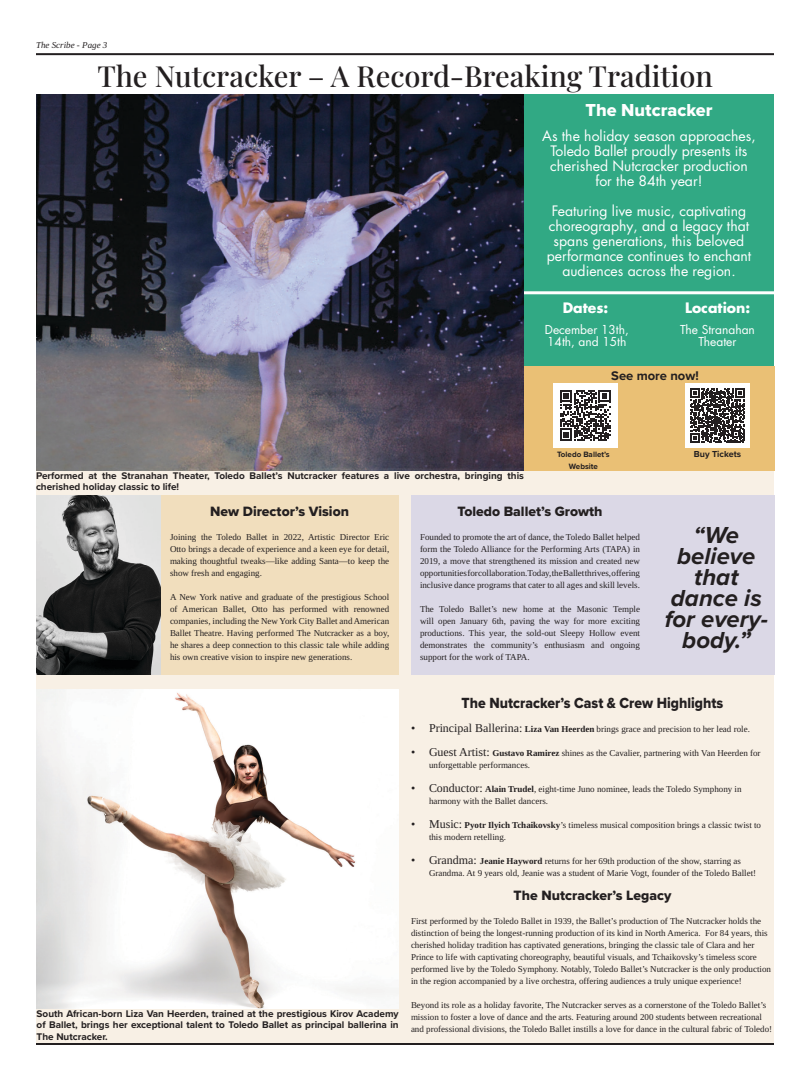
<style>
.page{position:relative;width:810px;height:1080px;background:#fff}
.page>*{position:absolute;margin:0;border:0;box-sizing:border-box;transform-origin:0 0}
.t1{font:500 29px "Playfair Display";color:#231f20}
.t2{font:italic 700 24px/21px "Proxima Nova";color:#231f20;text-align:center}
.t3{font:18px "Proxima Nova Extrabld";color:#fff}
.t4{font:15.3px "Proxima Nova Extrabld";color:#231f20;scale:.92 1}
.t5{font:14px/15px "Futura LT Pro";color:#fff;text-align:center}
.t6{font:14px "Proxima Nova Extrabld";color:#231f20}
.t7{font:700 14px "Futura LT Pro";color:#fff}
.t8{font:700 13px "Proxima Nova";color:#231f20}
.t9{font:12px/12px "Futura LT Pro";color:#fff}
.t10{font:12px "Libra Serif Modern";color:#231f20}
.t11{font:700 10px/11.5px "Proxima Nova";color:#231f20}
.t12{font:9px/12px "Libra Serif Modern";color:#231f20}
.t13{font:italic 9px "Libra Serif Modern";color:#231f20}
.t14{font:700 9px "Proxima Nova";color:#231f20}
.t15{font:700 8px/12px "Proxima Nova";color:#231f20;text-align:center}
.s1{font-size:12px}
.s2{font-weight:700}
</style>
<div class="page">
<div style="left:36px;top:95px;width:738px;height:949px;background:#f8f0e5"></div>
<div style="left:37px;top:496px;width:362px;height:179px;background:#f1debd"></div>
<div style="left:411px;top:496px;width:363px;height:179px;background:#dbd8e6"></div>
<hr style="left:36px;top:53px;width:738px;height:2px;background:#231f20">
<hr style="left:36px;top:1043px;width:738px;height:2px;background:#231f20">
<img style="left:36px;top:95px;width:488px;height:376px">
<img style="left:36px;top:690px;width:363px;height:319px">
<div style="left:524px;top:366px;width:250px;height:105px;background:#eac075"></div>
<div style="left:524px;top:95px;width:250px;height:271px;background:#31a984"></div>
<hr style="left:524px;top:291px;width:250px;height:3px;background:#fff">
<div style="left:553px;top:383px;width:65px;height:65px;background:#fff"></div>
<svg style="left:560px;top:390px;width:51px;height:51px"></svg>
<div style="left:685px;top:383px;width:65px;height:65px;background:#fff"></div>
<svg style="left:690px;top:388px;width:55px;height:55px"></svg>
<img style="left:36px;top:496px;width:125px;height:179px">
<p class="t13" style="left:36px;top:39px;width:73px">The Scribe - Page 3</p>
<p class="t1" style="left:97px;top:53px;width:617px">The Nutcracker – A Record-Breaking Tradition</p>
<h3 class="t3" style="left:585px;top:97px;width:129px">The Nutcracker</h3>
<h3 class="t5" style="left:542px;top:129px;width:215px">As the holiday season approaches,<br>Toledo Ballet proudly presents its cherished Nutcracker production for the 84th year!</h3>
<h3 class="t5" style="left:547px;top:204px;width:206px">Featuring live music, captivating choreography, and a legacy that spans generations, this beloved performance continues to enchant audiences across the region.</h3>
<h3 class="t7" style="left:563px;top:297px;width:47px">Dates:</h3>
<h3 class="t7" style="left:685px;top:297px;width:67px">Location:</h3>
<h3 class="t9" style="left:545px;top:324px;width:85px">December 13th,<br>14th, and 15th</h3>
<h3 class="t9" style="left:680px;top:324px;width:76px;text-align:center">The Stranahan<br>Theater</h3>
<h3 class="t8" style="left:611px;top:366px;width:89px">See more now!</h3>
<p class="t11" style="left:36px;top:469px;width:489px">Performed at the Stranahan Theater, Toledo Ballet’s Nutcracker features a live orchestra, bringing this cherished holiday classic to life!</p>
<p class="t15" style="left:557px;top:448px;width:54px">Toledo Ballet’s<br>Website</p>
<p class="t6" style="left:210px;top:501px;width:140px">New Director’s Vision</p>
<p class="t12" style="left:170px;top:531px;width:221px">Joining the Toledo Ballet in 2022, Artistic Director Eric</p>
<p class="t12" style="left:170px;top:543px;width:221px">Otto brings a decade of experience and a keen eye for detail,</p>
<p class="t12" style="left:170px;top:555px;width:221px">making thoughtful tweaks—like adding Santa—to keep the</p>
<p class="t12" style="left:170px;top:567px;width:93px">show fresh and engaging.</p>
<p class="t12" style="left:170px;top:591px;width:221px">A New York native and graduate of the prestigious School</p>
<p class="t12" style="left:170px;top:603px;width:221px">of American Ballet, Otto has performed with renowned</p>
<p class="t12" style="left:170px;top:615px;width:221px">companies, including the New York City Ballet and American</p>
<p class="t12" style="left:170px;top:627px;width:221px">Ballet Theatre. Having performed The Nutcracker as a boy,</p>
<p class="t12" style="left:170px;top:639px;width:221px">he shares a deep connection to this classic tale while adding his own creative vision to inspire new generations.</p>
<p class="t6" style="left:457px;top:501px;width:147px">Toledo Ballet’s Growth</p>
<p class="t12" style="left:420px;top:531px;width:222px;text-align:justify">Founded to promote the art of dance, the Toledo Ballet helped form the Toledo Alliance for the Performing Arts (TAPA) in 2019, a move that strengthened its mission and created new opportunities for collaboration. Today, the Ballet thrives, offering inclusive dance programs that cater to all ages and skill levels.</p>
<p class="t12" style="left:420px;top:603px;width:222px;text-align:justify">The Toledo Ballet’s new home at the Masonic Temple will open January 6th, paving the way for more exciting productions. This year, the sold-out Sleepy Hollow event demonstrates the community’s enthusiasm and ongoing support for the work of TAPA.</p>
<p class="t14" style="left:694px;top:447px;width:49px">Buy Tickets</p>
<p class="t2" style="left:677px;top:524px;width:80px">“We believe</p>
<p class="t2" style="left:694px;top:566px;width:46px">that</p>
<p class="t2" style="left:671px;top:587px;width:92px">dance is</p>
<p class="t2" style="left:665px;top:608px;width:105px">for every&shy;body.”</p>
<p class="t11" style="left:37px;top:1008px;width:364px;text-align:justify">South African-born Liza Van Heerden, trained at the prestigious Kirov Academy of Ballet, brings her exceptional talent to Toledo Ballet as principal ballerina in The Nutcracker.</p>
<p class="t4" style="left:462px;top:691px;width:286px">The Nutcracker’s Cast &amp; Crew Highlights</p>
<p class="t12" style="left:411px;top:723px;width:340px"><span class="s1">• Principal Ballerina:</span> <span class="s2">Liza Van Heerden</span> brings grace and precision to her lead role.</p>
<p class="t10" style="left:411px;top:744px;width:80px">• Guest Artist:</p>
<p class="t12" style="left:492px;top:747px;width:270px"><span class="s2">Gustavo Ramirez</span> shines as the Cavalier, partnering with Van Heerden for</p>
<p class="t12" style="left:429px;top:759px;width:103px">unforgettable performances.</p>
<p class="t12" style="left:429px;top:783px;width:314px;text-indent:-18px"><span class="s1">• Conductor:</span> <span class="s2">Alain Trudel</span>, eight-time Juno nominee, leads the Toledo Symphony in harmony with the Ballet dancers.</p>
<p class="t12" style="left:429px;top:819px;width:334px;text-indent:-18px"><span class="s1">• Music:</span> <span class="s2">Pyotr Ilyich Tchaikovsky</span>’s timeless musical composition brings a classic twist to this modern retelling.</p>
<p class="t12" style="left:429px;top:855px;width:329px;text-indent:-18px"><span class="s1">• Grandma:</span> <span class="s2">Jeanie Hayword</span> returns for her 69th production of the show, starring as<br>Grandma. At 9 years old, Jeanie was a student of Marie Vogt, founder of the Toledo Ballet!</p>
<p class="t6" style="left:514px;top:885px;width:159px">The Nutcracker’s Legacy</p>
<p class="t12" style="left:411px;top:915px;width:352px">First performed by the Toledo Ballet in 1939, the Ballet’s production of The Nutcracker holds the</p>
<p class="t12" style="left:411px;top:927px;width:358px">distinction of being the longest-running production of its kind in North America. For 84 years, this</p>
<p class="t12" style="left:411px;top:939px;width:345px">cherished holiday tradition has captivated generations, bringing the classic tale of Clara and her</p>
<p class="t12" style="left:411px;top:951px;width:347px">Prince to life with captivating choreography, beautiful visuals, and Tchaikovsky’s timeless score</p>
<p class="t12" style="left:411px;top:963px;width:362px">performed live by the Toledo Symphony. Notably, Toledo Ballet’s Nutcracker is the only production in the region accompanied by a live orchestra, offering audiences a truly unique experience!</p>
<p class="t12" style="left:411px;top:999px;width:363px">Beyond its role as a holiday favorite, The Nutcracker serves as a cornerstone of the Toledo Ballet’s mission to foster a love of dance and the arts. Featuring around 200 students between recreational and professional divisions, the Toledo Ballet instills a love for dance in the cultural fabric of Toledo!</p>
</div>
